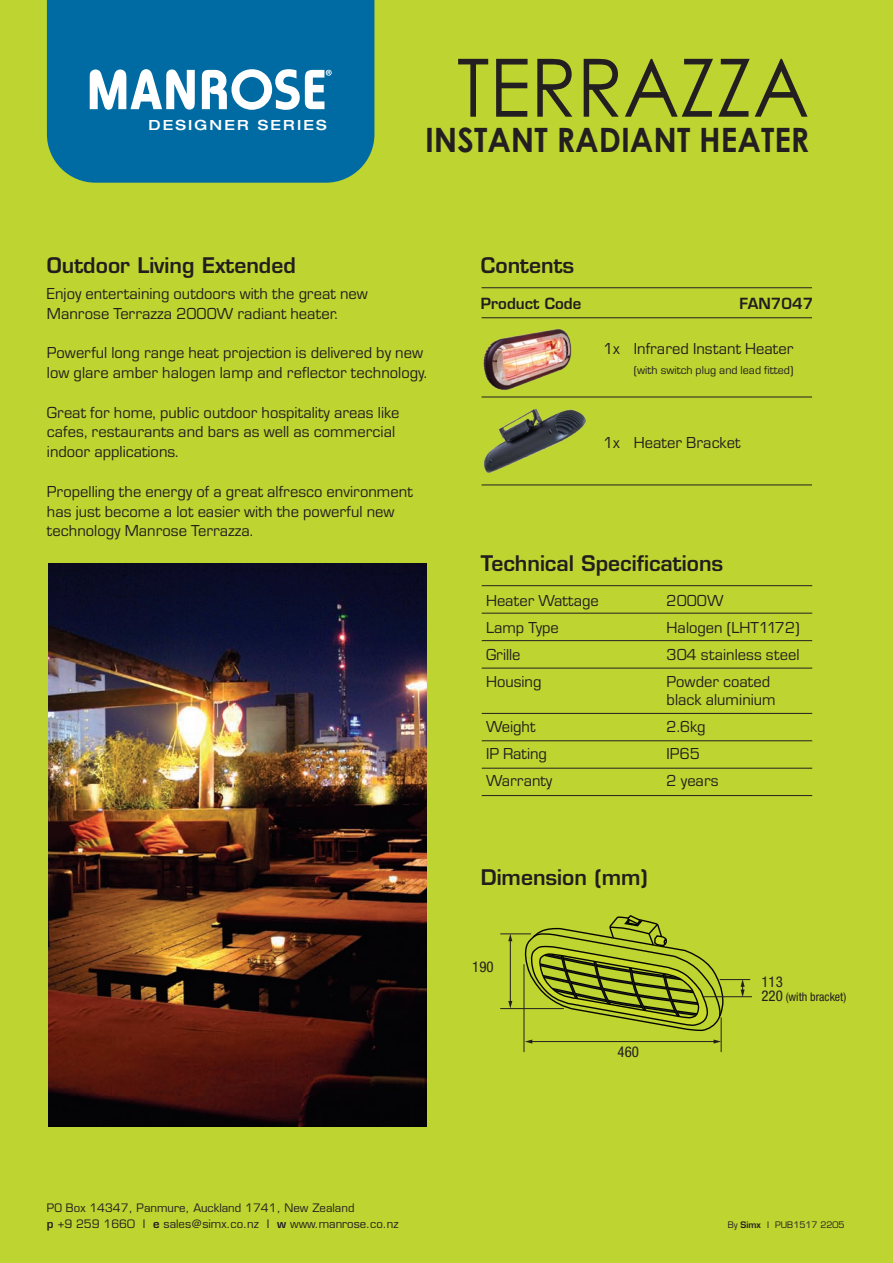
<style>
.page{position:relative;width:893px;height:1263px;background:#bed430}
.page>*{position:absolute;margin:0;border:0;box-sizing:border-box;transform-origin:0 0}
.t1{font:80.55px "Century Gothic";color:#231f20;scale:.95 1}
.t2{font:700 33.6px "Century Gothic";color:#231f20;scale:.95 1}
.t3{font:600 21px "Eurostile";color:#211e1e}
.t4{font:16.5px/19.8px "Eurostile T";color:#211e1e}
.t5{font:600 15px "Eurostile";color:#211e1e}
.t6{font:condensed 14.85px "Helvetica Neue";color:#231f20}
.t7{font:500 expanded 13.95px "Helvetica Neue";letter-spacing:.15em;color:#fff}
.t8{font:12px "Eurostile T";color:#211e1e}
.t9{font:condensed 12px "Helvetica Neue";color:#231f20}
.t10{font:11.4px/16.5px "Eurostile";color:#231f20}
.t11{font:8.7px "Eurostile";color:#231f20}
.s1{font-weight:600}
.s2{font-size:14.85px}
</style>
<div class="page">
<img style="left:483px;top:328px;width:89px;height:62px">
<img style="left:484px;top:410px;width:102px;height:62px">
<hr style="left:482px;top:287px;width:330px;height:1px;background:#231f20">
<hr style="left:482px;top:317px;width:330px;height:1px;background:#231f20">
<hr style="left:482px;top:397px;width:330px;height:1px;background:#231f20">
<hr style="left:482px;top:485px;width:330px;height:1px;background:#231f20">
<hr style="left:482px;top:585px;width:330px;height:1px;background:#231f20">
<hr style="left:482px;top:613px;width:330px;height:1px;background:#231f20">
<hr style="left:482px;top:713px;width:330px;height:1px;background:#231f20">
<hr style="left:482px;top:668px;width:330px;height:1px;background:#231f20">
<hr style="left:482px;top:640px;width:330px;height:1px;background:#231f20">
<hr style="left:482px;top:795px;width:330px;height:1px;background:#231f20">
<hr style="left:482px;top:740px;width:330px;height:1px;background:#231f20">
<hr style="left:482px;top:768px;width:330px;height:1px;background:#231f20">
<svg style="left:524px;top:915px;width:201px;height:117px"></svg>
<hr style="left:501px;top:934px;width:30px;height:1px;background:#231f20">
<hr style="left:501px;top:1008px;width:62px;height:1px;background:#231f20">
<hr style="left:703px;top:996px;width:49px;height:1px;background:#231f20">
<hr style="left:720px;top:979px;width:30px;height:1px;background:#231f20">
<svg style="left:741px;top:979px;width:4px;height:18px"></svg>
<hr style="left:721px;top:1018px;width:1px;height:34px;background:#231f20">
<hr style="left:524px;top:964px;width:1px;height:88px;background:#231f20">
<hr style="left:531px;top:1041px;width:184px;height:1px;background:#231f20">
<svg style="left:525px;top:1039px;width:7px;height:4px"></svg>
<svg style="left:714px;top:1039px;width:7px;height:4px"></svg>
<hr style="left:510px;top:940px;width:1px;height:62px;background:#231f20">
<svg style="left:508px;top:934px;width:4px;height:7px"></svg>
<svg style="left:508px;top:1001px;width:4px;height:7px"></svg>
<div style="left:47px;top:0;width:327px;height:183px;background:#006ba3"></div>
<svg style="left:90px;top:69px;width:105px;height:41px;background:#96c2d9"></svg>
<svg style="left:202px;top:69px;width:130px;height:41px;background:#7fb5d1"></svg>
<img style="left:48px;top:563px;width:378px;height:564px">
<p class="t7" style="left:148px;top:117px;width:180px">DESIGNER SERIES</p>
<h1 class="t1" style="left:457px;top:38px;width:372px">TERRAZZA</h1>
<h2 class="t2" style="left:425px;top:118px;width:406px">INSTANT RADIANT HEATER</h2>
<p class="t3" style="left:47px;top:252px;width:250px">Outdoor Living Extended</p>
<p class="t3" style="left:481px;top:252px;width:95px">Contents</p>
<p class="t5" style="left:481px;top:294px;width:102px">Product Code</p>
<p class="t5" style="left:740px;top:294px;width:75px">FAN7047</p>
<p class="t4" style="left:47px;top:283px;width:323px">Enjoy entertaining outdoors with the great new<br>Manrose Terrazza 2000W radiant heater.</p>
<p class="t4" style="left:47px;top:343px;width:382px">Powerful long range heat projection is delivered by new low glare amber halogen lamp and reflector technology.</p>
<p class="t4" style="left:47px;top:402px;width:354px">Great for home, public outdoor hospitality areas like cafes, restaurants and bars as well as commercial indoor applications.</p>
<p class="t4" style="left:47px;top:481px;width:367px">Propelling the energy of a great alfresco environment has just become a lot easier with the powerful new technology Manrose Terrazza.</p>
<p class="t4" style="left:603px;top:339px;width:192px">1x Infrared Instant Heater</p>
<p class="t8" style="left:634px;top:363px;width:161px">(with switch plug and lead fitted)</p>
<p class="t4" style="left:603px;top:433px;width:139px">1x Heater Bracket</p>
<p class="t3" style="left:481px;top:550px;width:244px">Technical Specifications</p>
<p class="t4" style="left:486px;top:591px;width:114px">Heater Wattage</p>
<p class="t4" style="left:667px;top:591px;width:58px">2000W</p>
<p class="t4" style="left:486px;top:618px;width:74px">Lamp Type</p>
<p class="t4" style="left:667px;top:618px;width:135px">Halogen (LHT1172)</p>
<p class="t4" style="left:486px;top:645px;width:36px">Grille</p>
<p class="t4" style="left:667px;top:645px;width:134px">304 stainless steel</p>
<p class="t4" style="left:486px;top:672px;width:57px">Housing</p>
<p class="t4" style="left:667px;top:673px;width:111px;line-height:18px">Powder coated black aluminium</p>
<p class="t4" style="left:486px;top:717px;width:51px">Weight</p>
<p class="t4" style="left:667px;top:717px;width:40px">2.6kg</p>
<p class="t4" style="left:486px;top:744px;width:63px">IP Rating</p>
<p class="t4" style="left:667px;top:744px;width:35px">IP65</p>
<p class="t4" style="left:486px;top:771px;width:68px">Warranty</p>
<p class="t4" style="left:667px;top:771px;width:54px">2 years</p>
<p class="t3" style="left:481px;top:864px;width:168px">Dimension (mm)</p>
<p class="t6" style="left:472px;top:958px;width:23px">190</p>
<p class="t10" style="left:47px;top:1199px;width:353px">PO Box 14347, Panmure, Auckland 1741, New Zealand<br><span class="s1">p</span> +9 259 1660 I <span class="s1">e</span> sales@simx.co.nz I <span class="s1">w</span> www.manrose.co.nz</p>
<p class="t6" style="left:618px;top:1043px;width:23px">460</p>
<p class="t6" style="left:761px;top:973px;width:23px">113</p>
<p class="t9" style="left:761px;top:990px;width:86px"><span class="s2">220</span> (with bracket)</p>
<p class="t11" style="left:728px;top:1220px;width:118px">By <span class="s1">Simx</span> I PUB1517 2205</p>
</div>
